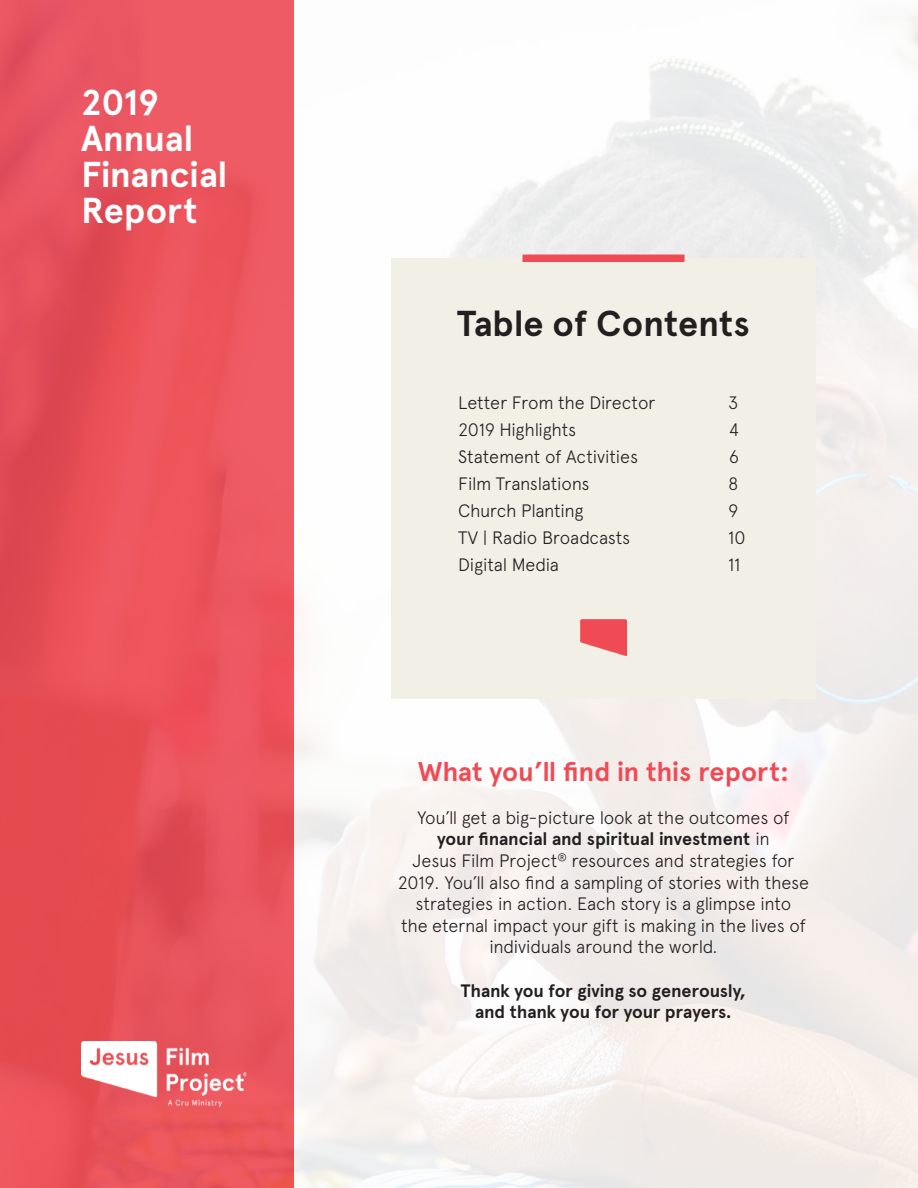
<style>
.page{position:relative;width:918px;height:1188px;background:#fff}
.page>*{position:absolute;margin:0;border:0;box-sizing:border-box;transform-origin:0 0}
.t1{font:700 36px/36px "Apercu Pro";letter-spacing:-.005em;color:#fff}
.t2{font:700 36px "Apercu Pro";letter-spacing:-.005em;color:#231f20}
.t3{font:700 27px "Apercu Pro";letter-spacing:-.005em;color:#ef4b55}
.t4{font:300 18px/21.6px "Apercu Pro";letter-spacing:-.015em;color:#231f20;text-align:center}
.t5{font:700 18px "Apercu Pro";letter-spacing:-.005em;color:#231f20}
.s1{font-weight:300}
</style>
<div class="page">
<img style="left:0;top:0;width:918px;height:1188px">
<div style="left:392px;top:258px;width:424px;height:441px;background:#f1efe6"></div>
<div style="left:523px;top:255px;width:162px;height:7px;background:#ef4b55"></div>
<img style="left:580px;top:619px;width:47px;height:36px">
<img style="left:81px;top:1042px;width:166px;height:65px">
<p class="t1" style="left:81px;top:82px;width:114px">2019<br>Annual</p>
<p class="t1" style="left:81px;top:154px;width:148px">Financial<br>Report</p>
<p class="t2" style="left:457px;top:297px;width:294px">Table of Contents</p>
<p class="t4" style="left:458px;top:390px;width:198px">Letter From the Director</p>
<p class="t4" style="left:728px;top:390px;width:12px">3</p>
<p class="t4" style="left:458px;top:417px;width:120px">2019 Highlights</p>
<p class="t4" style="left:729px;top:417px;width:12px">4</p>
<p class="t4" style="left:458px;top:444px;width:181px">Statement of Activities</p>
<p class="t4" style="left:729px;top:444px;width:12px">6</p>
<p class="t4" style="left:458px;top:471px;width:133px">Film Translations</p>
<p class="t4" style="left:728px;top:471px;width:12px">8</p>
<p class="t4" style="left:458px;top:498px;width:127px">Church Planting</p>
<p class="t4" style="left:728px;top:498px;width:12px">9</p>
<p class="t4" style="left:458px;top:525px;width:174px">TV | Radio Broadcasts</p>
<p class="t4" style="left:728px;top:525px;width:19px">10</p>
<p class="t4" style="left:458px;top:552px;width:102px">Digital Media</p>
<p class="t4" style="left:728px;top:552px;width:14px">11</p>
<p class="t3" style="left:418px;top:751px;width:373px">What you’ll find in this report:</p>
<p class="t4" style="left:417px;top:805px;width:374px">You’ll get a big-picture look at the outcomes of</p>
<p class="t5" style="left:437px;top:825px;width:334px">your financial and spiritual investment <span class="s1">in</span></p>
<p class="t4" style="left:398px;top:848px;width:413px">Jesus Film Project<sup>®</sup> resources and strategies for 2019. You’ll also find a sampling of stories with these strategies in action. Each story is a glimpse into<br>the eternal impact your gift is making in the lives of individuals around the world.</p>
<p class="t5" style="left:461px;top:977px;width:287px">Thank you for giving so generously,</p>
<p class="t5" style="left:475px;top:998px;width:258px">and thank you for your prayers.</p>
</div>
